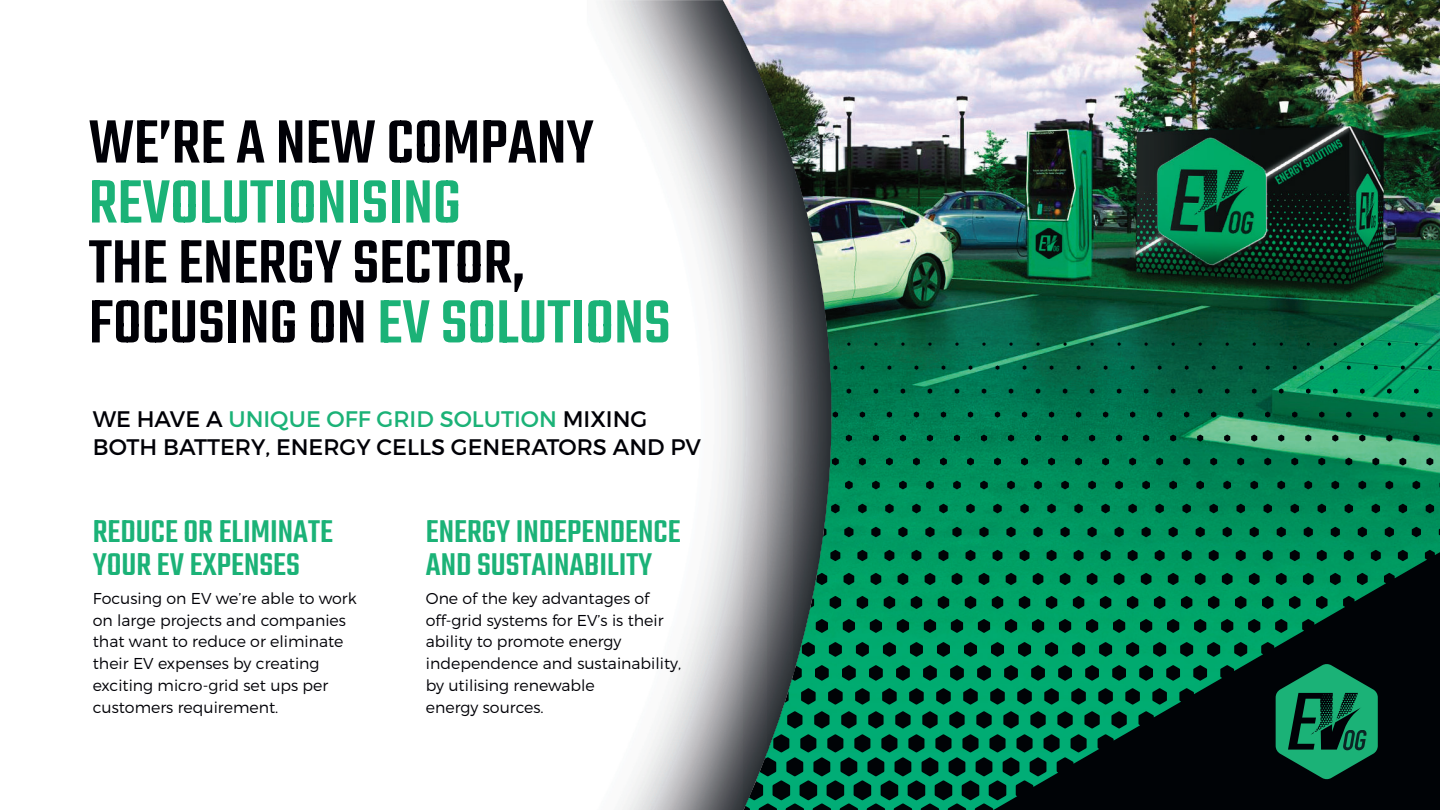
<style>
.page{position:relative;width:1440px;height:810px;background:#fff}
.page>*{position:absolute;margin:0;border:0;box-sizing:border-box;transform-origin:0 0}
.t1{font:500 66.82px/60px "Teko";color:#000006}
.t2{font:500 66.82px "Teko";color:#1bb277}
.t3{font:500 34.5px/33px "Teko";color:#1bb277}
.t4{font:22.5px/27.8px "Montserrat";color:#000006}
.t5{font:300 15.75px/21.8px "Montserrat";color:#000006}
.s1{color:#1bb277}
</style>
<div class="page">
<img style="left:597px;top:0;width:101px;height:810px">
<img style="left:698px;top:0;width:742px;height:810px">
<img style="left:723px;top:0;width:622px;height:810px">
<svg style="left:1276px;top:664px;width:102px;height:116px;background:#106a49"></svg>
<h1 class="t1" style="left:89px;top:116px;width:506px">WE’RE A NEW COMPANY</h1>
<h1 class="t2" style="left:89px;top:159px;width:373px">REVOLUTIONISING</h1>
<h1 class="t1" style="left:89px;top:236px;width:583px">THE ENERGY SECTOR,<br>FOCUSING ON <span class="s1">EV SOLUTIONS</span></h1>
<h3 class="t4" style="left:93px;top:405px;width:610px">WE HAVE A <span class="s1">UNIQUE OFF GRID SOLUTION</span> MIXING<br>BOTH BATTERY, ENERGY CELLS GENERATORS AND PV</h3>
<h2 class="t3" style="left:93px;top:518px;width:242px">REDUCE OR ELIMINATE<br>YOUR EV EXPENSES</h2>
<p class="t5" style="left:93px;top:588px;width:265px">Focusing on EV we’re able to work on large projects and companies that want to reduce or eliminate their EV expenses by creating exciting micro-grid set ups per customers requirement.</p>
<h2 class="t3" style="left:426px;top:518px;width:256px">ENERGY INDEPENDENCE<br>AND SUSTAINABILITY</h2>
<p class="t5" style="left:426px;top:588px;width:257px">One of the key advantages of off-grid systems for EV’s is their ability to promote energy independence and sustainability, by utilising renewable<br>energy sources.</p>
</div>
